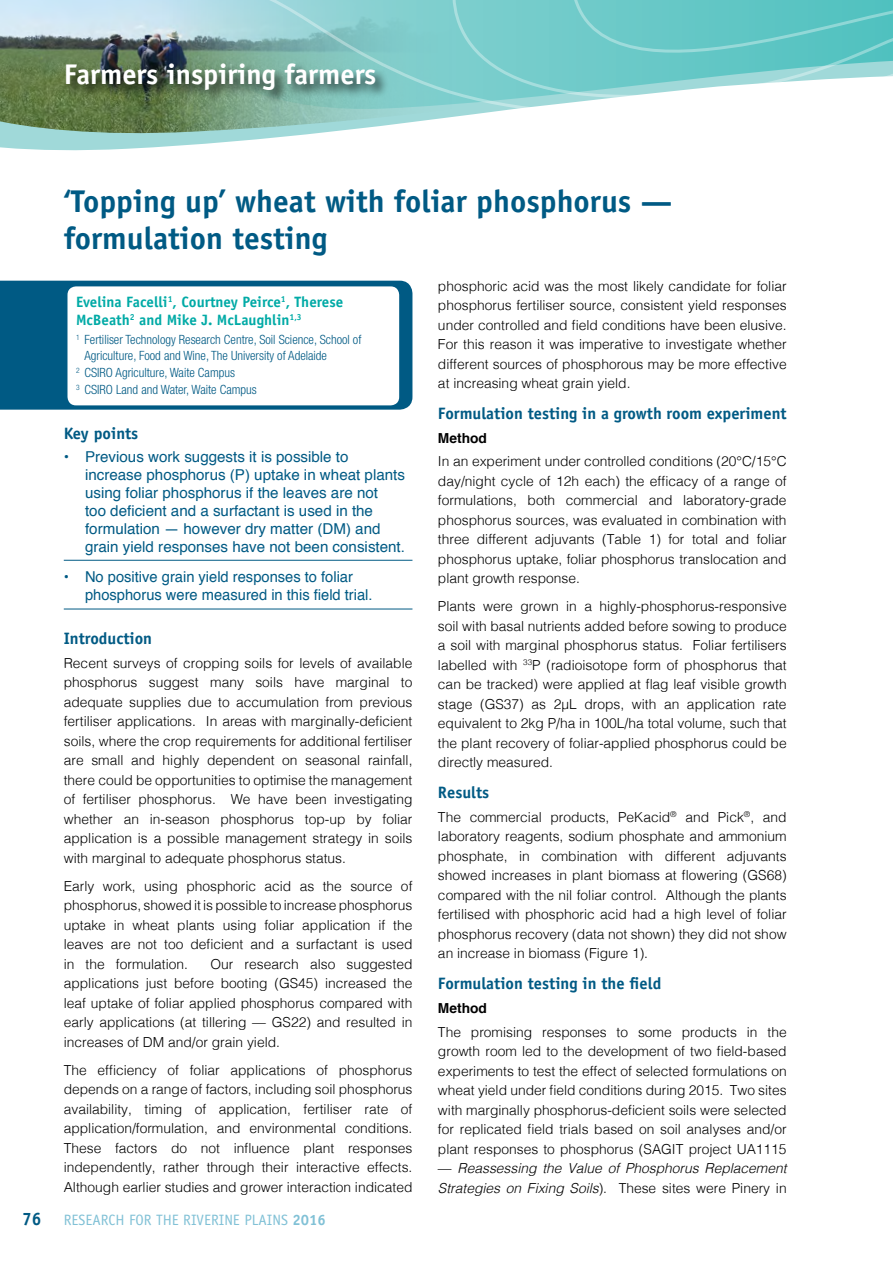
<style>
.page{position:relative;width:893px;height:1263px;background:#fff}
.page>*{position:absolute;margin:0;border:0;box-sizing:border-box;transform-origin:0 0}
.t1{font:700 31.5px/37.5px "Officina Sans";color:#005a84}
.t2{font:700 28.5px "Officina Sans";color:#fff}
.t3{font:700 18px "Officina Sans";color:#005a84;scale:.96 1}
.t4{font:700 16.5px "Officina Sans";color:#005a84}
.t5{font:15px/18px "Helvetica";color:#005a84}
.t6{font:700 15px/18px "Officina Sans";color:#00aaa6}
.t7{font:15px "Officina Sans";color:#81c1d6}
.t8{font:300 13.8px/19.5px "Helvetica";color:#000;text-align:justify}
.t9{font:italic 300 13.8px/19.5px "Helvetica";color:#000}
.t10{font:700 13.8px "Helvetica";color:#000}
.t11{font:300 condensed 12.75px/15.3px "Helvetica Neue LT Std";color:#005a84}
.s1{font-style:normal}
.s2{font-weight:700}
</style>
<div class="page">
<svg style="left:0;top:141px;width:236px;height:10px;fill:#a0d9d9"></svg>
<img style="left:0;top:0;width:396px;height:141px">
<svg style="left:115px;top:0;width:486px;height:124px;background:#96c4c0"></svg>
<svg style="left:439px;top:0;width:454px;height:99px;background:#7dcfce"></svg>
<div style="left:64px;top:61px;width:325px;height:43px;background:#000;opacity:.75"></div>
<hr style="left:64px;top:560px;width:348px;height:1px;background:#005a84">
<hr style="left:64px;top:609px;width:348px;height:1px;background:#005a84">
<svg style="left:0;top:281px;width:412px;height:129px;background:#075e87"></svg>
<div style="left:68px;top:286px;width:331px;height:119px;background:#fff;border-radius:9px"></div>
<h2 class="t2" style="left:64px;top:57px;width:314px">Farmers inspiring farmers</h2>
<h3 class="t3" style="left:22px;top:1208px;width:21px">76</h3>
<h1 class="t1" style="left:64px;top:182px;width:610px">‘Topping up’ wheat with foliar phosphorus — formulation testing</h1>
<p class="t6" style="left:76px;top:292px;width:269px">Evelina Facelli<sup>1</sup>, Courtney Peirce<sup>1</sup>, Therese<br>McBeath<sup>2</sup> and Mike J. McLaughlin<sup>1,3</sup></p>
<p class="t11" style="left:85px;top:332px;width:278px;text-indent:-9px"><sup>1</sup> Fertiliser Technology Research Centre, Soil Science, School of<br>Agriculture, Food and Wine, The University of Adelaide</p>
<p class="t11" style="left:76px;top:364px;width:182px;line-height:17.4px"><sup>2</sup> CSIRO Agriculture, Waite Campus<br><sup>3</sup> CSIRO Land and Water, Waite Campus</p>
<p class="t8" style="left:438px;top:275px;width:350px">phosphoric acid was the most likely candidate for foliar phosphorus fertiliser source, consistent yield responses under controlled and field conditions have been elusive.<br>For this reason it was imperative to investigate whether different sources of phosphorous may be more effective at increasing wheat grain yield.</p>
<p class="t4" style="left:438px;top:403px;width:350px">Formulation testing in a growth room experiment</p>
<p class="t10" style="left:438px;top:427px;width:51px">Method</p>
<p class="t8" style="left:438px;top:451px;width:350px">In an experiment under controlled conditions (20°C/15°C day/night cycle of 12h each) the efficacy of a range of formulations, both commercial and laboratory-grade phosphorus sources, was evaluated in combination with three different adjuvants (Table 1) for total and foliar phosphorus uptake, foliar phosphorus translocation and plant growth response.</p>
<p class="t8" style="left:438px;top:596px;width:350px">Plants were grown in a highly-phosphorus-responsive soil with basal nutrients added before sowing to produce a soil with marginal phosphorus status. Foliar fertilisers labelled with <sup>33</sup>P (radioisotope form of phosphorus that can be tracked) were applied at flag leaf visible growth stage (GS37) as 2µL drops, with an application rate equivalent to 2kg P/ha in 100L/ha total volume, such that the plant recovery of foliar-applied phosphorus could be directly measured.</p>
<p class="t4" style="left:438px;top:782px;width:53px">Results</p>
<p class="t8" style="left:438px;top:806px;width:350px">The commercial products, PeKacid<sup>®</sup> and Pick<sup>®</sup>, and laboratory reagents, sodium phosphate and ammonium phosphate, in combination with different adjuvants showed increases in plant biomass at flowering (GS68) compared with the nil foliar control. Although the plants fertilised with phosphoric acid had a high level of foliar phosphorus recovery (data not shown) they did not show an increase in biomass (Figure 1).</p>
<p class="t4" style="left:438px;top:973px;width:225px">Formulation testing in the field</p>
<p class="t10" style="left:438px;top:997px;width:51px">Method</p>
<p class="t8" style="left:438px;top:1021px;width:350px">The promising responses to some products in the growth room led to the development of two field-based experiments to test the effect of selected formulations on wheat yield under field conditions during 2015. Two sites with marginally phosphorus-deficient soils were selected for replicated field trials based on soil analyses and/or plant responses to phosphorus (SAGIT project UA1115</p>
<p class="t9" style="left:438px;top:1158px;width:350px"><span class="s1">—</span> Reassessing the Value of Phosphorus Replacement<br>Strategies on Fixing Soils<span class="s1">). These sites were Pinery in</span></p>
<p class="t4" style="left:64px;top:423px;width:76px">Key points</p>
<p class="t5" style="left:85px;top:448px;width:321px;text-indent:-21px">• Previous work suggests it is possible to increase phosphorus (P) uptake in wheat plants using foliar phosphorus if the leaves are not<br>too deficient and a surfactant is used in the formulation — however dry matter (DM) and grain yield responses have not been consistent.</p>
<p class="t5" style="left:85px;top:568px;width:289px;text-indent:-21px">• No positive grain yield responses to foliar phosphorus were measured in this field trial.</p>
<p class="t4" style="left:64px;top:628px;width:90px">Introduction</p>
<p class="t8" style="left:64px;top:652px;width:350px">Recent surveys of cropping soils for levels of available phosphorus suggest many soils have marginal to adequate supplies due to accumulation from previous fertiliser applications. In areas with marginally-deficient soils, where the crop requirements for additional fertiliser are small and highly dependent on seasonal rainfall, there could be opportunities to optimise the management of fertiliser phosphorus. We have been investigating whether an in-season phosphorus top-up by foliar application is a possible management strategy in soils with marginal to adequate phosphorus status.</p>
<p class="t8" style="left:64px;top:875px;width:350px">Early work, using phosphoric acid as the source of phosphorus, showed it is possible to increase phosphorus uptake in wheat plants using foliar application if the leaves are not too deficient and a surfactant is used in the formulation.</p>
<p class="t8" style="left:64px;top:953px;width:350px;text-indent:147px">Our research also suggested applications just before booting (GS45) increased the leaf uptake of foliar applied phosphorus compared with early applications (at tillering — GS22) and resulted in increases of DM and/or grain yield.</p>
<p class="t8" style="left:64px;top:1059px;width:350px">The efficiency of foliar applications of phosphorus depends on a range of factors, including soil phosphorus availability, timing of application, fertiliser rate of application/formulation, and environmental conditions.<br>These factors do not influence plant responses independently, rather through their interactive effects.<br>Although earlier studies and grower interaction indicated</p>
<p class="t7" style="left:64px;top:1211px;width:263px">RESEARCH FOR THE RIVERINE PLAINS <span class="s2">2016</span></p>
</div>
